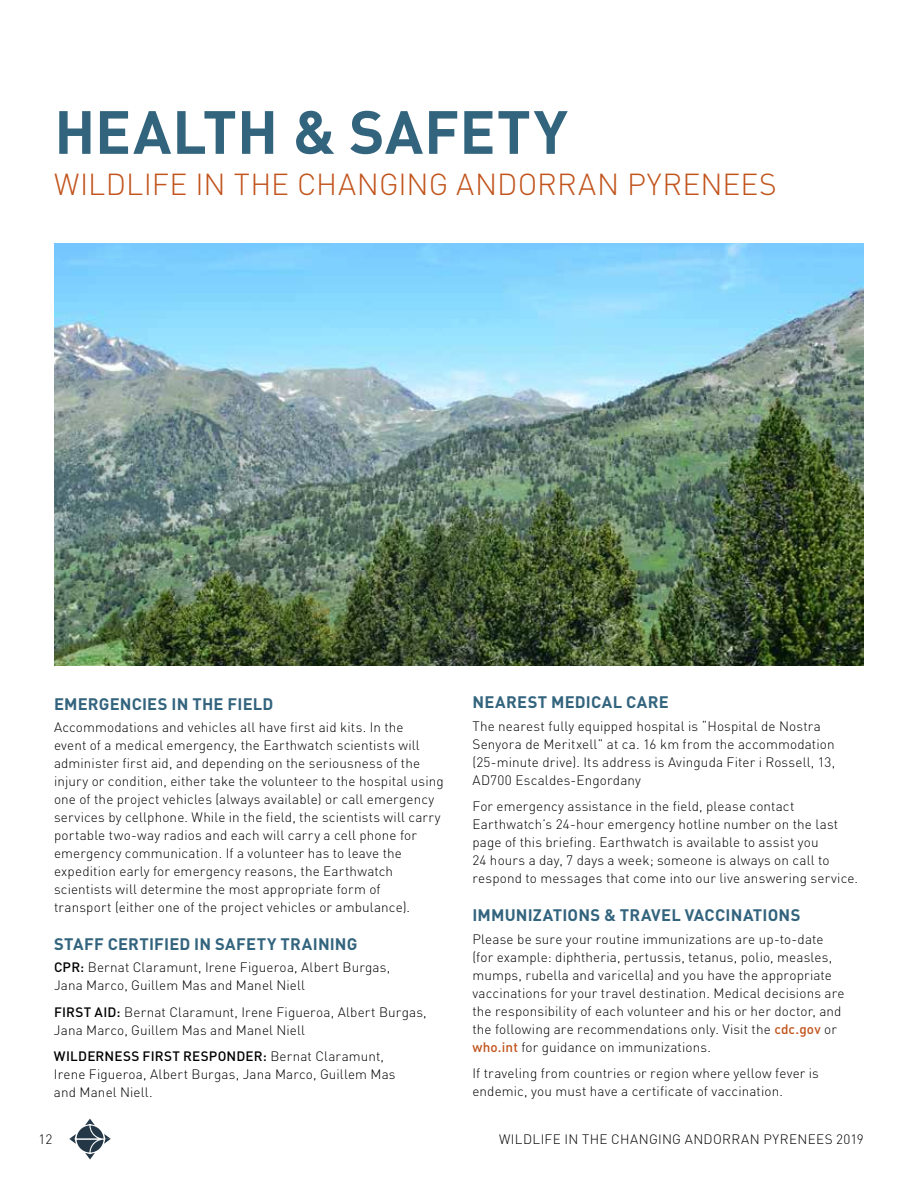
<style>
.page{position:relative;width:918px;height:1188px;background:#fff}
.page>*{position:absolute;margin:0;border:0;box-sizing:border-box;transform-origin:0 0}
.t1{font:700 60px "DINOT";letter-spacing:.01em;color:#33647e}
.t2{font:300 30px "DINOT";letter-spacing:.005em;color:#c1531b}
.t3{font:700 16.5px "DINOT";letter-spacing:.01em;color:#33647e}
.t4{font:300 13.5px/18px "DINOT";letter-spacing:.01em;color:#000}
.s1{font-weight:500}
.s2{font-weight:500;color:#c1531b}
</style>
<div class="page">
<svg style="left:69px;top:1119px;width:42px;height:41px"></svg>
<img style="left:54px;top:243px;width:810px;height:423px">
<h1 class="t1" style="left:54px;top:85px;width:515px">HEALTH &amp; SAFETY</h1>
<h2 class="t2" style="left:54px;top:161px;width:724px">WILDLIFE IN THE CHANGING ANDORRAN PYRENEES</h2>
<p class="t3" style="left:54px;top:691px;width:221px">EMERGENCIES IN THE FIELD</p>
<p class="t4" style="left:54px;top:717px;width:391px">Accommodations and vehicles all have first aid kits. In the<br>event of a medical emergency, the Earthwatch scientists will administer first aid, and depending on the seriousness of the injury or condition, either take the volunteer to the hospital using one of the project vehicles (always available) or call emergency services by cellphone. While in the field, the scientists will carry portable two-way radios and each will carry a cell phone for emergency communication. If a volunteer has to leave the expedition early for emergency reasons, the Earthwatch scientists will determine the most appropriate form of<br>transport (either one of the project vehicles or ambulance).</p>
<p class="t3" style="left:54px;top:931px;width:305px">STAFF CERTIFIED IN SAFETY TRAINING</p>
<p class="t4" style="left:54px;top:957px;width:338px"><span class="s1">CPR:</span> Bernat Claramunt, Irene Figueroa, Albert Burgas,<br>Jana Marco, Guillem Mas and Manel Niell</p>
<p class="t4" style="left:54px;top:1002px;width:374px"><span class="s1">FIRST AID:</span> Bernat Claramunt, Irene Figueroa, Albert Burgas,<br>Jana Marco, Guillem Mas and Manel Niell</p>
<p class="t4" style="left:54px;top:1047px;width:343px"><span class="s1">WILDERNESS FIRST RESPONDER:</span> Bernat Claramunt,<br>Irene Figueroa, Albert Burgas, Jana Marco, Guillem Mas and Manel Niell.</p>
<p class="t3" style="left:473px;top:690px;width:198px">NEAREST MEDICAL CARE</p>
<p class="t4" style="left:472px;top:716px;width:364px">The nearest fully equipped hospital is “Hospital de Nostra Senyora de Meritxell” at ca. 16 km from the accommodation (25-minute drive). Its address is Avinguda Fiter i Rossell, 13, AD700 Escaldes-Engordany</p>
<p class="t4" style="left:472px;top:796px;width:387px">For emergency assistance in the field, please contact Earthwatch’s 24-hour emergency hotline number on the last page of this briefing. Earthwatch is available to assist you<br>24 hours a day, 7 days a week; someone is always on call to respond to messages that come into our live answering service.</p>
<p class="t3" style="left:473px;top:903px;width:329px">IMMUNIZATIONS &amp; TRAVEL VACCINATIONS</p>
<p class="t4" style="left:472px;top:929px;width:374px">Please be sure your routine immunizations are up-to-date (for example: diphtheria, pertussis, tetanus, polio, measles, mumps, rubella and varicella) and you have the appropriate vaccinations for your travel destination. Medical decisions are the responsibility of each volunteer and his or her doctor, and the following are recommendations only. Visit the <span class="s2">cdc.gov</span> or <span class="s2">who.int</span> for guidance on immunizations.</p>
<p class="t4" style="left:472px;top:1063px;width:348px">If traveling from countries or region where yellow fever is endemic, you must have a certificate of vaccination.</p>
<p class="t4" style="left:39px;top:1129px;width:15px">12</p>
<p class="t4" style="left:499px;top:1129px;width:366px">WILDLIFE IN THE CHANGING ANDORRAN PYRENEES 2019</p>
</div>
